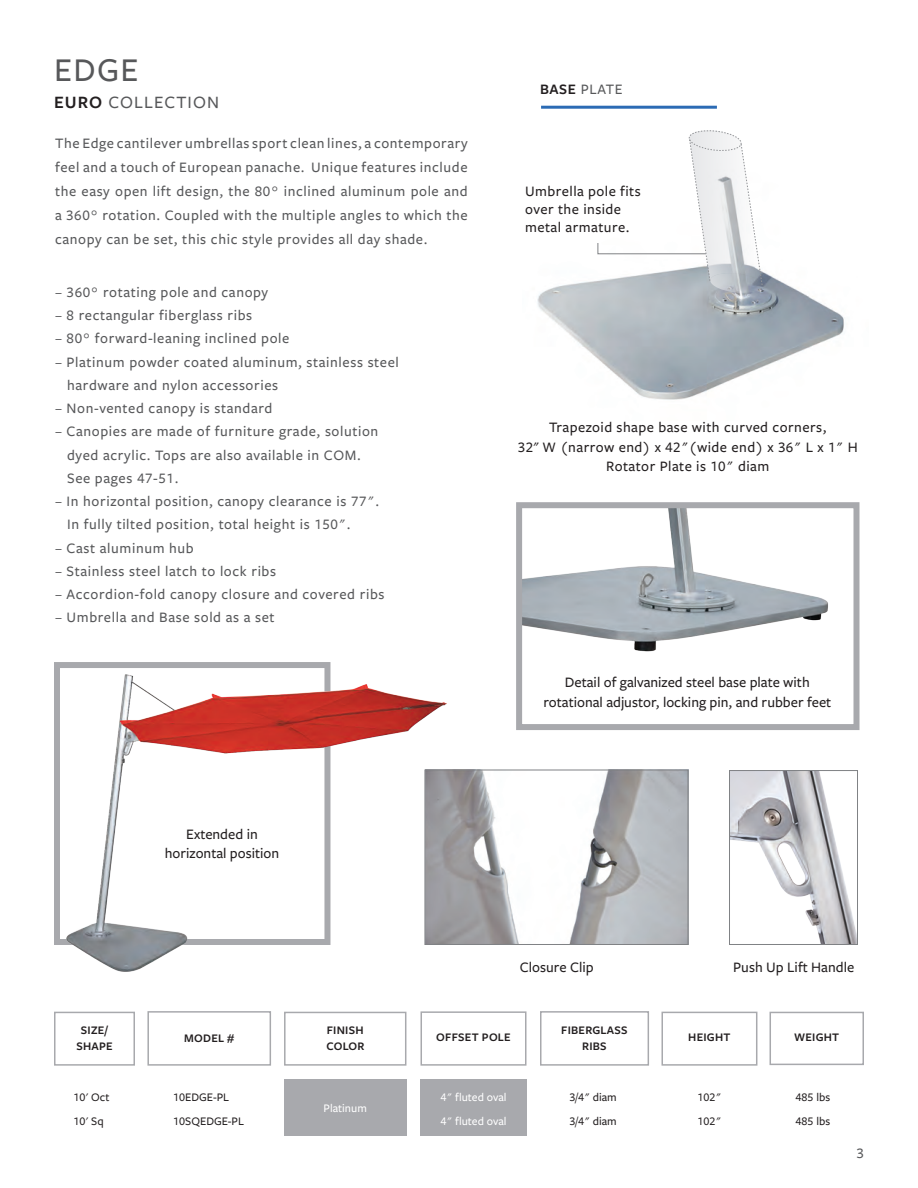
<style>
.page{position:relative;width:918px;height:1188px;background:#fff}
.page>*{position:absolute;margin:0;border:0;box-sizing:border-box;transform-origin:0 0}
.t1{font:500 34.5px "Freight Sans Pro";color:#57585a}
.t2{font:500 18px "Freight Sans Pro";letter-spacing:.06em;color:#57585a}
.t3{font:500 15px/23.2px "Freight Sans Pro";letter-spacing:.04em;color:#57585a}
.t4{font:500 15px/19.5px "Freight Sans Pro";letter-spacing:.03em;color:#231f20;text-align:center}
.t5{font:500 15px/19.5px "Freight Sans Pro";color:#231f20;text-align:center}
.t6{font:500 12px/24px "Freight Sans Pro";color:#231f20}
.t7{font:600 12px/16.5px "Freight Sans Pro";letter-spacing:.02em;color:#231f20;text-align:center}
.t8{font:500 12px/24px "Freight Sans Pro";color:#fff}
.s1{font-weight:600;color:#231f20}
</style>
<div class="page">
<hr style="left:541px;top:106px;width:176px;height:3px;background:#2b6bb4">
<div style="left:147px;top:1011px;width:124px;height:55px;border:2px solid #a8a9ad"></div>
<div style="left:420px;top:1079px;width:107px;height:57px;background:#a8a9ad"></div>
<div style="left:54px;top:1012px;width:81px;height:54px;border:2px solid #a8a9ad"></div>
<div style="left:284px;top:1012px;width:122px;height:54px;border:2px solid #a8a9ad"></div>
<div style="left:770px;top:1012px;width:94px;height:53px;border:2px solid #a8a9ad"></div>
<div style="left:662px;top:1012px;width:95px;height:54px;border:2px solid #a8a9ad"></div>
<div style="left:540px;top:1011px;width:109px;height:55px;border:2px solid #a8a9ad"></div>
<div style="left:421px;top:1011px;width:105px;height:55px;border:2px solid #a8a9ad"></div>
<div style="left:284px;top:1079px;width:122px;height:57px;background:#a8a9ad"></div>
<img style="left:523px;top:509px;width:305px;height:143px">
<div style="left:516px;top:502px;width:344px;height:228px;border:6px solid #a8a9ad"></div>
<img style="left:452px;top:771px;width:235px;height:172px">
<div style="left:54px;top:662px;width:276px;height:283px;border:6px solid #a8a9ad"></div>
<img style="left:537px;top:272px;width:307px;height:128px">
<svg style="left:597px;top:130px;width:166px;height:163px"></svg>
<img style="left:64px;top:662px;width:388px;height:310px">
<div style="left:424px;top:769px;width:265px;height:176px;border:1px solid #808285"></div>
<img style="left:731px;top:772px;width:125px;height:171px">
<div style="left:729px;top:770px;width:129px;height:175px;border:1px solid #808285"></div>
<h1 class="t1" style="left:54px;top:46px;width:86px">EDGE</h1>
<p class="t2" style="left:54px;top:90px;width:167px"><span class="s1">EURO</span> COLLECTION</p>
<p class="t3" style="left:55px;top:131px;width:414px;line-height:24px;text-align:justify">The Edge cantilever umbrellas sport clean lines, a contemporary feel and a touch of European panache. Unique features include the easy open lift design, the 80° inclined aluminum pole and a 360° rotation. Coupled with the multiple angles to which the canopy can be set, this chic style provides all day shade.</p>
<p class="t3" style="left:55px;top:280px;width:215px">– 360° rotating pole and canopy</p>
<p class="t3" style="left:55px;top:303px;width:199px">– 8 rectangular fiberglass ribs</p>
<p class="t3" style="left:55px;top:326px;width:236px">– 80° forward-leaning inclined pole</p>
<p class="t3" style="left:67px;top:349px;width:333px;text-indent:-12px">– Platinum powder coated aluminum, stainless steel hardware and nylon accessories</p>
<p class="t3" style="left:55px;top:396px;width:219px">– Non-vented canopy is standard</p>
<p class="t3" style="left:67px;top:419px;width:313px;text-indent:-12px">– Canopies are made of furniture grade, solution dyed acrylic. Tops are also available in COM.<br>See pages 47-51.</p>
<p class="t3" style="left:67px;top:489px;width:313px;text-indent:-12px">– In horizontal position, canopy clearance is 77".<br>In fully tilted position, total height is 150".</p>
<p class="t3" style="left:55px;top:535px;width:140px">– Cast aluminum hub</p>
<p class="t3" style="left:55px;top:559px;width:223px">– Stainless steel latch to lock ribs</p>
<p class="t3" style="left:55px;top:582px;width:331px">– Accordion-fold canopy closure and covered ribs</p>
<p class="t3" style="left:55px;top:605px;width:221px">– Umbrella and Base sold as a set</p>
<p class="t5" style="left:165px;top:823px;width:116px">Extended in horizontal position</p>
<p class="t3" style="left:540px;top:76px;width:84px"><span class="s1">BASE</span> PLATE</p>
<p class="t4" style="left:525px;top:182px;width:117px;line-height:18px;text-align:left">Umbrella pole fits over the inside metal armature.</p>
<p class="t4" style="left:518px;top:417px;width:342px">Trapezoid shape base with curved corners,<br>32" W (narrow end) x 42"(wide end) x 36" L x 1" H<br>Rotator Plate is 10" diam</p>
<p class="t5" style="left:543px;top:672px;width:290px">Detail of galvanized steel base plate with rotational adjustor, locking pin, and rubber feet</p>
<p class="t5" style="left:520px;top:957px;width:75px">Closure Clip</p>
<p class="t5" style="left:733px;top:957px;width:123px">Push Up Lift Handle</p>
<p class="t7" style="left:76px;top:1021px;width:38px">SIZE/<br>SHAPE</p>
<p class="t7" style="left:184px;top:1029px;width:52px">MODEL #</p>
<p class="t7" style="left:436px;top:1029px;width:76px">OFFSET POLE</p>
<p class="t7" style="left:561px;top:1021px;width:68px">FIBERGLASS<br>RIBS</p>
<p class="t7" style="left:688px;top:1029px;width:44px">HEIGHT</p>
<p class="t7" style="left:794px;top:1029px;width:47px">WEIGHT</p>
<p class="t7" style="left:326px;top:1021px;width:40px;text-align:left">FINISH<br>COLOR</p>
<p class="t6" style="left:74px;top:1085px;width:37px">10' Oct<br>10' Sq</p>
<p class="t6" style="left:173px;top:1085px;width:72px">10EDGE-PL<br>10SQEDGE-PL</p>
<p class="t6" style="left:569px;top:1085px;width:49px">3/4" diam<br>3/4" diam</p>
<p class="t6" style="left:796px;top:1085px;width:36px">485 lbs<br>485 lbs</p>
<p class="t8" style="left:324px;top:1095px;width:45px">Platinum</p>
<p class="t8" style="left:441px;top:1085px;width:67px">4" fluted oval<br>4" fluted oval</p>
<p class="t6" style="left:698px;top:1085px;width:25px">102"<br>102"</p>
<p class="t3" style="left:856px;top:1141px;width:9px">3</p>
</div>
